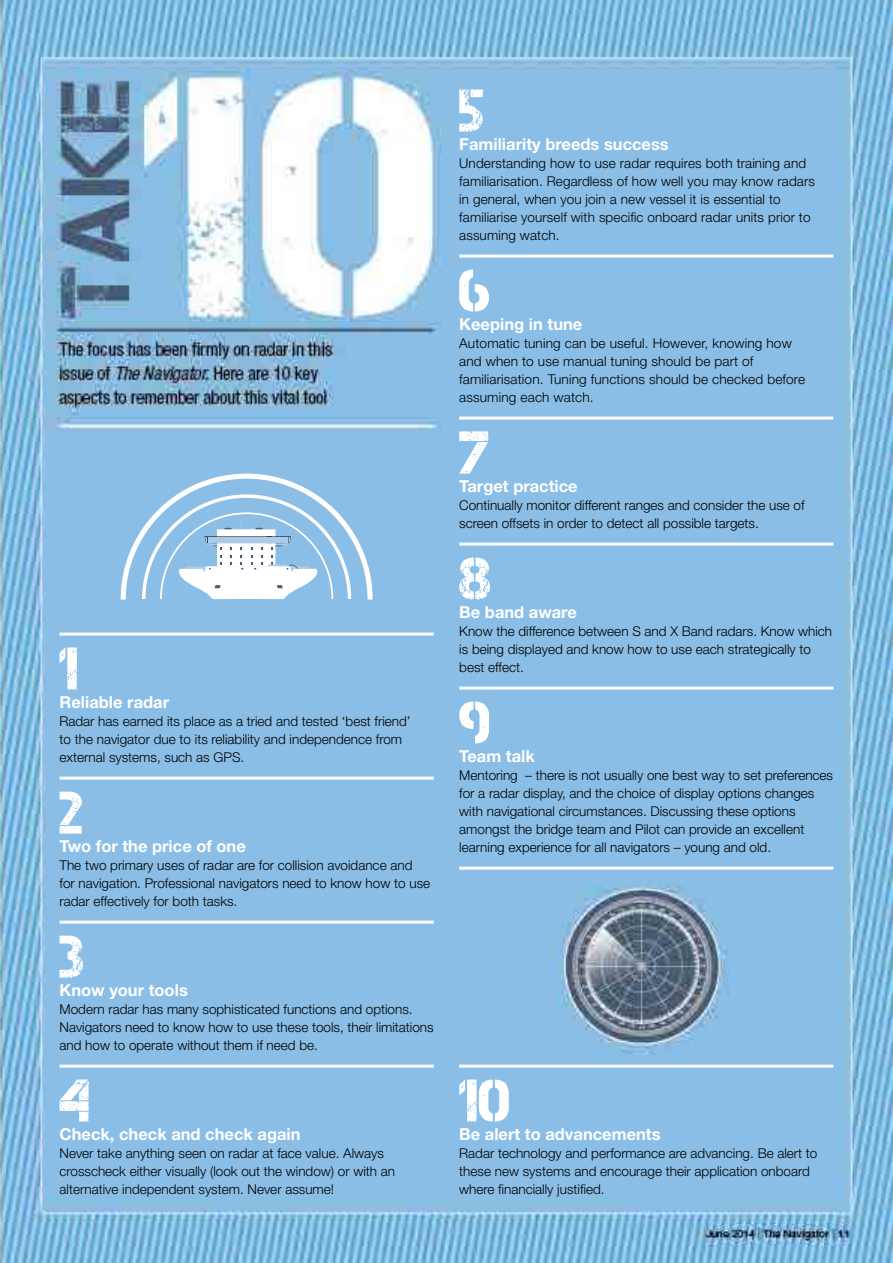
<style>
.page{position:relative;width:893px;height:1263px;background:#fff}
.page>*{position:absolute;margin:0;border:0;box-sizing:border-box;transform-origin:0 0}
.t1{font:60px "Captureit";color:#fff}
.t2{font:700 16.5px "Helvetica Neue LT Std";color:#fff}
.t3{font:300 13.5px/18px "Helvetica Neue LT Std";color:#000}
</style>
<div class="page">
<img style="left:0;top:0;width:893px;height:1263px">
<img style="left:160px;top:512px;width:173px;height:87px">
<img style="left:189px;top:494px;width:115px;height:18px">
<img style="left:169px;top:512px;width:27px;height:17px">
<img style="left:298px;top:512px;width:27px;height:17px">
<img style="left:156px;top:529px;width:17px;height:18px">
<img style="left:320px;top:529px;width:17px;height:18px">
<img style="left:142px;top:547px;width:18px;height:52px">
<img style="left:333px;top:547px;width:18px;height:52px">
<img style="left:182px;top:474px;width:130px;height:18px">
<img style="left:143px;top:493px;width:36px;height:35px">
<img style="left:179px;top:491px;width:14px;height:9px">
<img style="left:300px;top:491px;width:35px;height:19px">
<img style="left:327px;top:509px;width:23px;height:19px">
<img style="left:133px;top:527px;width:17px;height:19px">
<img style="left:344px;top:527px;width:17px;height:19px">
<img style="left:121px;top:545px;width:18px;height:55px">
<img style="left:355px;top:545px;width:18px;height:55px">
<hr style="left:60px;top:633px;width:374px;height:3px;background:#fff">
<hr style="left:60px;top:777px;width:374px;height:3px;background:#fff">
<hr style="left:60px;top:921px;width:374px;height:3px;background:#fff">
<hr style="left:60px;top:1065px;width:374px;height:3px;background:#fff">
<hr style="left:459px;top:255px;width:374px;height:3px;background:#fff">
<hr style="left:459px;top:417px;width:374px;height:3px;background:#fff">
<hr style="left:459px;top:543px;width:374px;height:3px;background:#fff">
<hr style="left:459px;top:687px;width:374px;height:3px;background:#fff">
<hr style="left:459px;top:867px;width:374px;height:3px;background:#fff">
<hr style="left:459px;top:1065px;width:374px;height:3px;background:#fff">
<h1 class="t1" style="left:60px;top:635px;width:21px">1</h1>
<p class="t2" style="left:60px;top:691px;width:111px">Reliable radar</p>
<p class="t3" style="left:60px;top:711px;width:353px">Radar has earned its place as a tried and tested ‘best friend’ to the navigator due to its reliability and independence from external systems, such as GPS.</p>
<h1 class="t1" style="left:60px;top:779px;width:26px">2</h1>
<p class="t2" style="left:60px;top:835px;width:188px">Two for the price of one</p>
<p class="t3" style="left:60px;top:855px;width:372px">The two primary uses of radar are for collision avoidance and for navigation. Professional navigators need to know how to use radar effectively for both tasks.</p>
<h1 class="t1" style="left:60px;top:923px;width:27px">3</h1>
<p class="t2" style="left:60px;top:979px;width:130px">Know your tools</p>
<p class="t3" style="left:60px;top:999px;width:376px">Modern radar has many sophisticated functions and options.<br>Navigators need to know how to use these tools, their limitations and how to operate without them if need be.</p>
<h1 class="t1" style="left:60px;top:1067px;width:33px">4</h1>
<p class="t2" style="left:60px;top:1123px;width:243px">Check, check and check again</p>
<p class="t3" style="left:60px;top:1143px;width:337px">Never take anything seen on radar at face value. Always crosscheck either visually (look out the window) or with an alternative independent system. Never assume!</p>
<h1 class="t1" style="left:459px;top:77px;width:27px">5</h1>
<p class="t2" style="left:459px;top:133px;width:211px">Familiarity breeds success</p>
<p class="t3" style="left:459px;top:153px;width:357px">Understanding how to use radar requires both training and familiarisation. Regardless of how well you may know radars in general, when you join a new vessel it is essential to familiarise yourself with specific onboard radar units prior to assuming watch.</p>
<h1 class="t1" style="left:459px;top:257px;width:33px">6</h1>
<p class="t2" style="left:459px;top:313px;width:125px">Keeping in tune</p>
<p class="t3" style="left:459px;top:333px;width:347px">Automatic tuning can be useful. However, knowing how and when to use manual tuning should be part of familiarisation. Tuning functions should be checked before assuming each watch.</p>
<h1 class="t1" style="left:459px;top:419px;width:33px">7</h1>
<p class="t2" style="left:459px;top:475px;width:120px">Target practice</p>
<p class="t3" style="left:459px;top:495px;width:347px">Continually monitor different ranges and consider the use of screen offsets in order to detect all possible targets.</p>
<h1 class="t1" style="left:459px;top:545px;width:34px">8</h1>
<p class="t2" style="left:459px;top:601px;width:119px">Be band aware</p>
<p class="t3" style="left:459px;top:621px;width:374px">Know the difference between S and X Band radars. Know which is being displayed and know how to use each strategically to best effect.</p>
<h1 class="t1" style="left:459px;top:689px;width:33px">9</h1>
<p class="t2" style="left:459px;top:745px;width:77px">Team talk</p>
<p class="t3" style="left:459px;top:765px;width:375px">Mentoring – there is not usually one best way to set preferences for a radar display, and the choice of display options changes with navigational circumstances. Discussing these options amongst the bridge team and Pilot can provide an excellent learning experience for all navigators – young and old.</p>
<h1 class="t1" style="left:459px;top:1067px;width:53px">10</h1>
<p class="t2" style="left:459px;top:1123px;width:203px">Be alert to advancements</p>
<p class="t3" style="left:459px;top:1143px;width:360px">Radar technology and performance are advancing. Be alert to these new systems and encourage their application onboard where financially justified.</p>
</div>
